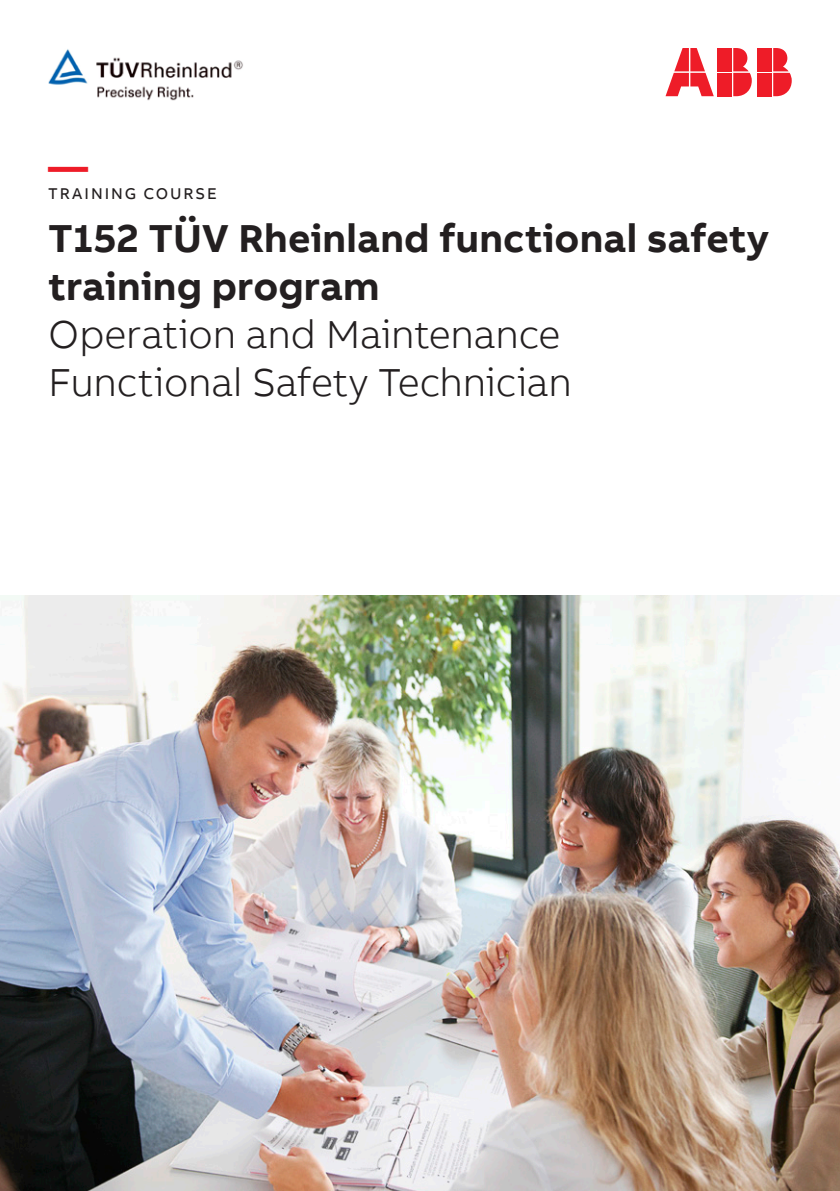
<style>
.page{position:relative;width:840px;height:1191px;background:#fff}
.page>*{position:absolute;margin:0;border:0;box-sizing:border-box;transform-origin:0 0}
.Subheadline_M_20pt_2{font:300 40px "AB Bvoice";letter-spacing:-.01em;color:#231f20}
.Headline_M_20pt_24pt{font:700 40px/48px "AB Bvoice";color:#231f20}
.Headline_M_20pt_24pt-2{font:700 40px "AB Bvoice";color:#ee1c28}
.Category_M_8pt_9_6pt{font:16px "AB Bvoice";letter-spacing:.12em;color:#231f20}
</style>
<div class="page">
<img style="left:0;top:595px;width:839px;height:596px">
<div style="left:757px;top:48px;width:14px;height:23px;background:#ee1c28"></div>
<div style="left:757px;top:73px;width:14px;height:23px;background:#ee1c28"></div>
<svg style="left:773px;top:48px;width:18px;height:48px"></svg>
<svg style="left:665px;top:48px;width:48px;height:48px"></svg>
<div style="left:717px;top:48px;width:14px;height:23px;background:#ee1c28"></div>
<div style="left:717px;top:73px;width:14px;height:23px;background:#ee1c28"></div>
<svg style="left:733px;top:48px;width:18px;height:48px"></svg>
<img style="left:48px;top:49px;width:195px;height:52px">
<p class="Headline_M_20pt_24pt-2" style="left:48px;top:141px;width:41px">—</p>
<p class="Category_M_8pt_9_6pt" style="left:48px;top:184px;width:170px">TRAINING COURSE</p>
<p class="Headline_M_20pt_24pt" style="left:48px;top:215px;width:721px">T152 TÜV Rheinland functional safety training program</p>
<p class="Subheadline_M_20pt_2" style="left:48px;top:311px;width:513px">Operation and Maintenance</p>
<p class="Subheadline_M_20pt_2" style="left:48px;top:359px;width:525px">Functional Safety Technician</p>
</div>
